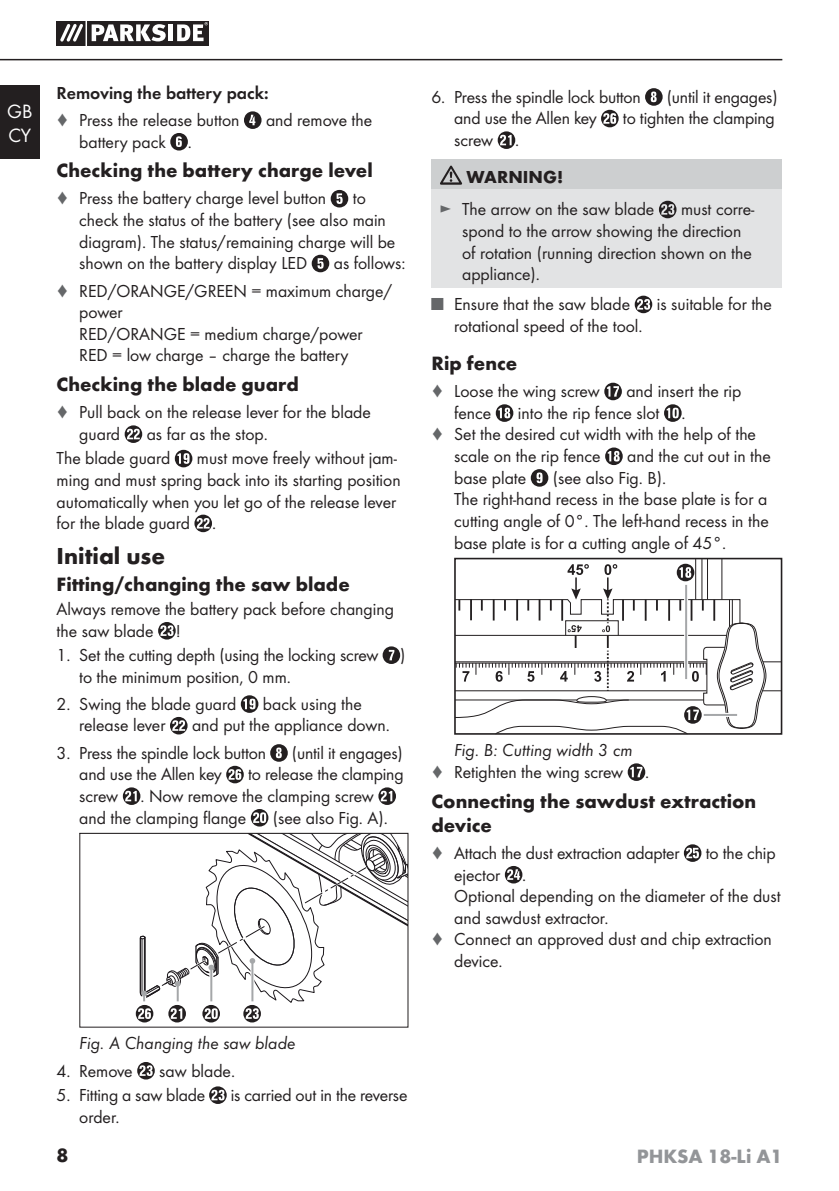
<style>
.page{position:relative;width:839px;height:1191px;background:#fff}
.page>*{position:absolute;margin:0;border:0;box-sizing:border-box;transform-origin:0 0}
.t1{font:700 24px "Futura";color:#231f20}
.t2{font:700 20px/24px "Futura";color:#231f20}
.t3{font:700 20px "Futura";color:#939598}
.t4{font:20px/24px "Futura Boo";color:#fff}
.t5{font:18px/21.6px "Futura Boo";color:#231f20}
.t6{font:18px "Futura Boo Obl";color:#231f20}
.t7{font:18px "Futura Dem";color:#231f20}
.t8{font:700 18px "Futura";color:#231f20}
.s1{color:#656769}
</style>
<div class="page">
<hr style="left:0;top:59px;width:782px;height:1px;background:#231f20">
<div style="left:0;top:85px;width:40px;height:74px;background:#231f20"></div>
<svg style="left:57px;top:21px;width:152px;height:24px"></svg>
<svg style="left:244px;top:111px;width:18px;height:18px"></svg>
<svg style="left:170px;top:133px;width:18px;height:18px"></svg>
<svg style="left:331px;top:190px;width:17px;height:17px"></svg>
<svg style="left:312px;top:255px;width:17px;height:17px"></svg>
<svg style="left:125px;top:425px;width:17px;height:18px"></svg>
<svg style="left:175px;top:450px;width:17px;height:17px"></svg>
<svg style="left:194px;top:515px;width:18px;height:17px"></svg>
<svg style="left:158px;top:622px;width:18px;height:17px"></svg>
<svg style="left:383px;top:646px;width:17px;height:18px"></svg>
<svg style="left:241px;top:695px;width:17px;height:18px"></svg>
<svg style="left:170px;top:717px;width:18px;height:17px"></svg>
<svg style="left:137px;top:1062px;width:18px;height:17px"></svg>
<svg style="left:209px;top:1086px;width:18px;height:18px"></svg>
<svg style="left:645px;top:88px;width:18px;height:18px"></svg>
<svg style="left:601px;top:110px;width:18px;height:17px"></svg>
<svg style="left:498px;top:131px;width:17px;height:18px"></svg>
<div style="left:431px;top:160px;width:351px;height:30px;background:#cdcfd0"></div>
<div style="left:431px;top:190px;width:351px;height:98px;background:#e2e3e4"></div>
<svg style="left:440px;top:166px;width:22px;height:19px"></svg>
<svg style="left:659px;top:201px;width:17px;height:17px"></svg>
<svg style="left:635px;top:296px;width:17px;height:17px"></svg>
<svg style="left:604px;top:383px;width:18px;height:17px"></svg>
<svg style="left:496px;top:404px;width:17px;height:18px"></svg>
<svg style="left:664px;top:404px;width:18px;height:18px"></svg>
<svg style="left:605px;top:447px;width:18px;height:18px"></svg>
<svg style="left:531px;top:469px;width:17px;height:18px"></svg>
<svg style="left:628px;top:763px;width:17px;height:18px"></svg>
<svg style="left:684px;top:844px;width:17px;height:18px"></svg>
<svg style="left:505px;top:866px;width:17px;height:17px"></svg>
<svg style="left:123px;top:744px;width:285px;height:278px"></svg>
<svg style="left:454px;top:558px;width:328px;height:177px"></svg>
<p class="t4" style="left:7px;top:100px;width:27px">GB<br>CY</p>
<p class="t7" style="left:57px;top:85px;width:214px">Removing the battery pack:</p>
<p class="t5" style="left:57px;top:110px;width:184px"><span class="s1">♦</span> Press the release button</p>
<p class="t5" style="left:266px;top:110px;width:108px">and remove the</p>
<p class="t5" style="left:79px;top:132px;width:114px">battery pack .</p>
<p class="t2" style="left:57px;top:160px;width:318px">Checking the battery charge level</p>
<p class="t5" style="left:57px;top:189px;width:271px"><span class="s1">♦</span> Press the battery charge level button</p>
<p class="t5" style="left:79px;top:189px;width:318px;text-indent:273px">to check the status of the battery (see also main diagram). The status/remaining charge will be shown on the battery display LED</p>
<p class="t5" style="left:57px;top:251px;width:350px;line-height:27.2px;text-indent:277px">as follows: <span class="s1">♦</span> RED/ORANGE/GREEN = maximum charge/</p>
<p class="t5" style="left:79px;top:302px;width:285px">power<br>RED/ORANGE = medium charge/power<br>RED = low charge – charge the battery</p>
<p class="t2" style="left:57px;top:374px;width:244px">Checking the blade guard</p>
<p class="t5" style="left:79px;top:402px;width:293px;text-indent:-23px"><span class="s1">♦</span> Pull back on the release lever for the blade guard</p>
<p class="t5" style="left:57px;top:423px;width:213px;line-height:24.4px;text-indent:90px">as far as the stop.<br>The blade guard</p>
<p class="t5" style="left:57px;top:448px;width:345px;text-indent:140px">must move freely without jam&shy;ming and must spring back into its starting position automatically when you let go of the release lever for the blade guard .</p>
<h1 class="t1" style="left:57px;top:546px;width:110px">Initial use</h1>
<p class="t2" style="left:57px;top:573px;width:295px">Fitting/changing the saw blade</p>
<p class="t5" style="left:57px;top:599px;width:339px">Always remove the battery pack before changing the saw blade !</p>
<p class="t5" style="left:79px;top:645px;width:327px;text-indent:-23px">1. Set the cutting depth (using the locking screw ) to the minimum position, 0 mm.</p>
<p class="t5" style="left:57px;top:694px;width:181px">2. Swing the blade guard</p>
<p class="t5" style="left:263px;top:694px;width:100px">back using the</p>
<p class="t5" style="left:79px;top:716px;width:88px">release lever</p>
<p class="t5" style="left:192px;top:716px;width:199px">and put the appliance down.</p>
<p class="t5" style="left:57px;top:743px;width:211px">3. Press the spindle lock button</p>
<p class="t5" style="left:292px;top:743px;width:112px">(until it engages)</p>
<p class="t5" style="left:79px;top:764px;width:144px">and use the Allen key</p>
<p class="t5" style="left:79px;top:764px;width:326px;text-indent:169px">to release the clamping screw . Now remove the clamping screw and the clamping flange</p>
<p class="t5" style="left:273px;top:808px;width:116px">(see also Fig. A).</p>
<p class="t5" style="left:431px;top:87px;width:211px">6. Press the spindle lock button</p>
<p class="t5" style="left:667px;top:87px;width:112px">(until it engages)</p>
<p class="t5" style="left:454px;top:108px;width:144px">and use the Allen key</p>
<p class="t5" style="left:623px;top:108px;width:153px">to tighten the clamping</p>
<p class="t5" style="left:454px;top:130px;width:67px">screw .</p>
<p class="t8" style="left:467px;top:170px;width:98px">WARNING!</p>
<p class="t5" style="left:439px;top:199px;width:216px"><span class="s1">►</span> The arrow on the saw blade</p>
<p class="t5" style="left:462px;top:199px;width:294px;text-indent:219px">must corre&shy;spond to the arrow showing the direction of rotation (running direction shown on the appliance).</p>
<p class="t5" style="left:431px;top:294px;width:200px"><span class="s1">■</span> Ensure that the saw blade</p>
<p class="t5" style="left:657px;top:294px;width:117px">is suitable for the</p>
<p class="t5" style="left:454px;top:316px;width:190px">rotational speed of the tool.</p>
<p class="t2" style="left:431px;top:353px;width:87px">Rip fence</p>
<p class="t5" style="left:431px;top:381px;width:170px"><span class="s1">♦</span> Loose the wing screw</p>
<p class="t5" style="left:626px;top:381px;width:117px">and insert the rip</p>
<p class="t5" style="left:454px;top:403px;width:39px">fence</p>
<p class="t5" style="left:518px;top:403px;width:169px">into the rip fence slot .</p>
<p class="t5" style="left:431px;top:425px;width:326px"><span class="s1">♦</span> Set the desired cut width with the help of the</p>
<p class="t5" style="left:454px;top:446px;width:148px">scale on the rip fence</p>
<p class="t5" style="left:627px;top:446px;width:145px">and the cut out in the</p>
<p class="t5" style="left:454px;top:468px;width:74px">base plate</p>
<p class="t5" style="left:454px;top:468px;width:316px;text-indent:99px">(see also Fig. B).<br>The right-hand recess in the base plate is for a cutting angle of 0°. The left-hand recess in the base plate is for a cutting angle of 45°.</p>
<p class="t6" style="left:454px;top:742px;width:180px">Fig. B: Cutting width 3 cm</p>
<p class="t5" style="left:431px;top:762px;width:219px"><span class="s1">♦</span> Retighten the wing screw .</p>
<p class="t2" style="left:431px;top:791px;width:326px">Connecting the sawdust extraction device</p>
<p class="t5" style="left:431px;top:843px;width:250px"><span class="s1">♦</span> Attach the dust extraction adapter</p>
<p class="t5" style="left:706px;top:843px;width:71px">to the chip</p>
<p class="t5" style="left:454px;top:864px;width:74px">ejector .</p>
<p class="t5" style="left:454px;top:886px;width:328px">Optional depending on the diameter of the dust</p>
<p class="t5" style="left:454px;top:908px;width:156px">and sawdust extractor.</p>
<p class="t5" style="left:431px;top:929px;width:342px"><span class="s1">♦</span> Connect an approved dust and chip extraction</p>
<p class="t5" style="left:454px;top:951px;width:50px">device.</p>
<p class="t6" style="left:79px;top:1035px;width:218px">Fig. A Changing the saw blade</p>
<p class="t5" style="left:57px;top:1060px;width:78px">4. Remove</p>
<p class="t5" style="left:159px;top:1060px;width:77px">saw blade.</p>
<p class="t5" style="left:57px;top:1085px;width:150px">5. Fitting a saw blade</p>
<p class="t5" style="left:231px;top:1085px;width:178px">is carried out in the reverse</p>
<p class="t5" style="left:79px;top:1107px;width:42px">order.</p>
<p class="t2" style="left:57px;top:1145px;width:14px">8</p>
<p class="t3" style="left:637px;top:1148px;width:147px">PHKSA 18-Li A1</p>
</div>
